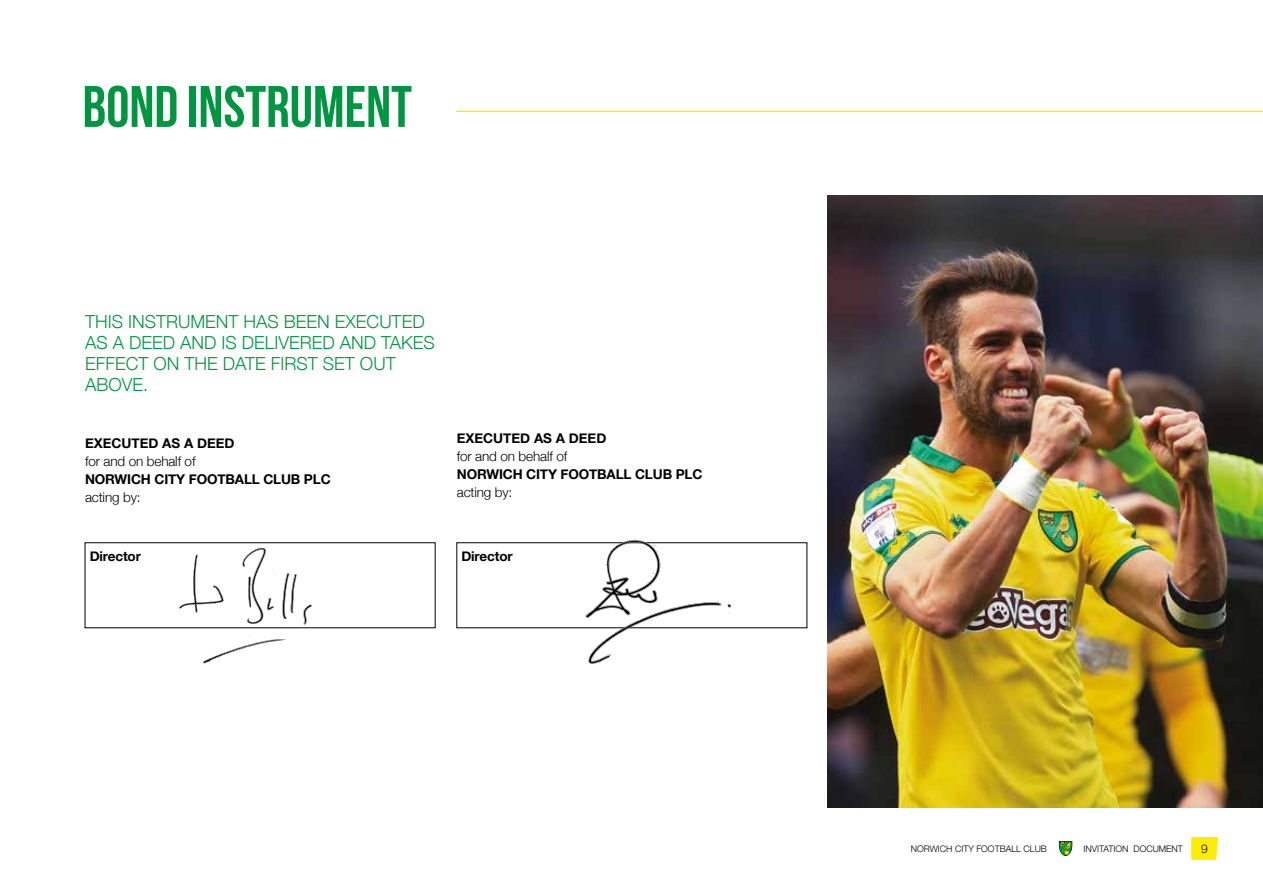
<style>
.page{position:relative;width:1263px;height:893px;background:#fff}
.page>*{position:absolute;margin:0;border:0;box-sizing:border-box;transform-origin:0 0}
.t1{font:58.5px "Bebas Neue";color:#009641}
.t2{font:300 18px/21px "Helvetica Neue";color:#009641}
.t3{font:700 13.5px "Helvetica Neue";letter-spacing:-.01em;color:#000}
.t4{font:300 13.5px "Helvetica Neue";letter-spacing:-.01em;color:#000}
.t5{font:300 12px "Helvetica Neue";color:#000}
.t6{font:300 9px "Helvetica Neue";color:#000}
</style>
<div class="page">
<svg style="left:1191px;top:837px;width:27px;height:23px"></svg>
<svg style="left:1059px;top:841px;width:13px;height:15px"></svg>
<hr style="left:456px;top:111px;width:807px;height:1px;background:#ffed00">
<img style="left:828px;top:196px;width:435px;height:612px">
<img style="left:170px;top:548px;width:150px;height:116px">
<img style="left:561px;top:539px;width:182px;height:125px">
<h1 class="t1" style="left:82px;top:75px;width:331px">BOND INSTRUMENT</h1>
<h2 class="t2" style="left:85px;top:310px;width:351px">THIS INSTRUMENT HAS BEEN EXECUTED<br>AS A DEED AND IS DELIVERED AND TAKES<br>EFFECT ON THE DATE FIRST SET OUT<br>ABOVE.</h2>
<p class="t3" style="left:85px;top:433px;width:151px">EXECUTED AS A DEED</p>
<p class="t4" style="left:85px;top:450px;width:112px">for and on behalf of</p>
<p class="t3" style="left:85px;top:469px;width:247px">NORWICH CITY FOOTBALL CLUB PLC</p>
<p class="t4" style="left:85px;top:486px;width:57px">acting by:</p>
<p class="t3" style="left:457px;top:428px;width:151px">EXECUTED AS A DEED</p>
<p class="t4" style="left:457px;top:446px;width:112px">for and on behalf of</p>
<p class="t3" style="left:457px;top:464px;width:247px">NORWICH CITY FOOTBALL CLUB PLC</p>
<p class="t4" style="left:457px;top:482px;width:57px">acting by:</p>
<p class="t3" style="left:90px;top:545px;width:53px">Director</p>
<p class="t3" style="left:461px;top:545px;width:53px">Director</p>
<p class="t6" style="left:911px;top:841px;width:138px">NORWICH CITY FOOTBALL CLUB</p>
<p class="t6" style="left:1083px;top:841px;width:101px">INVITATION DOCUMENT</p>
<p class="t5" style="left:1201px;top:839px;width:8px">9</p>
</div>
